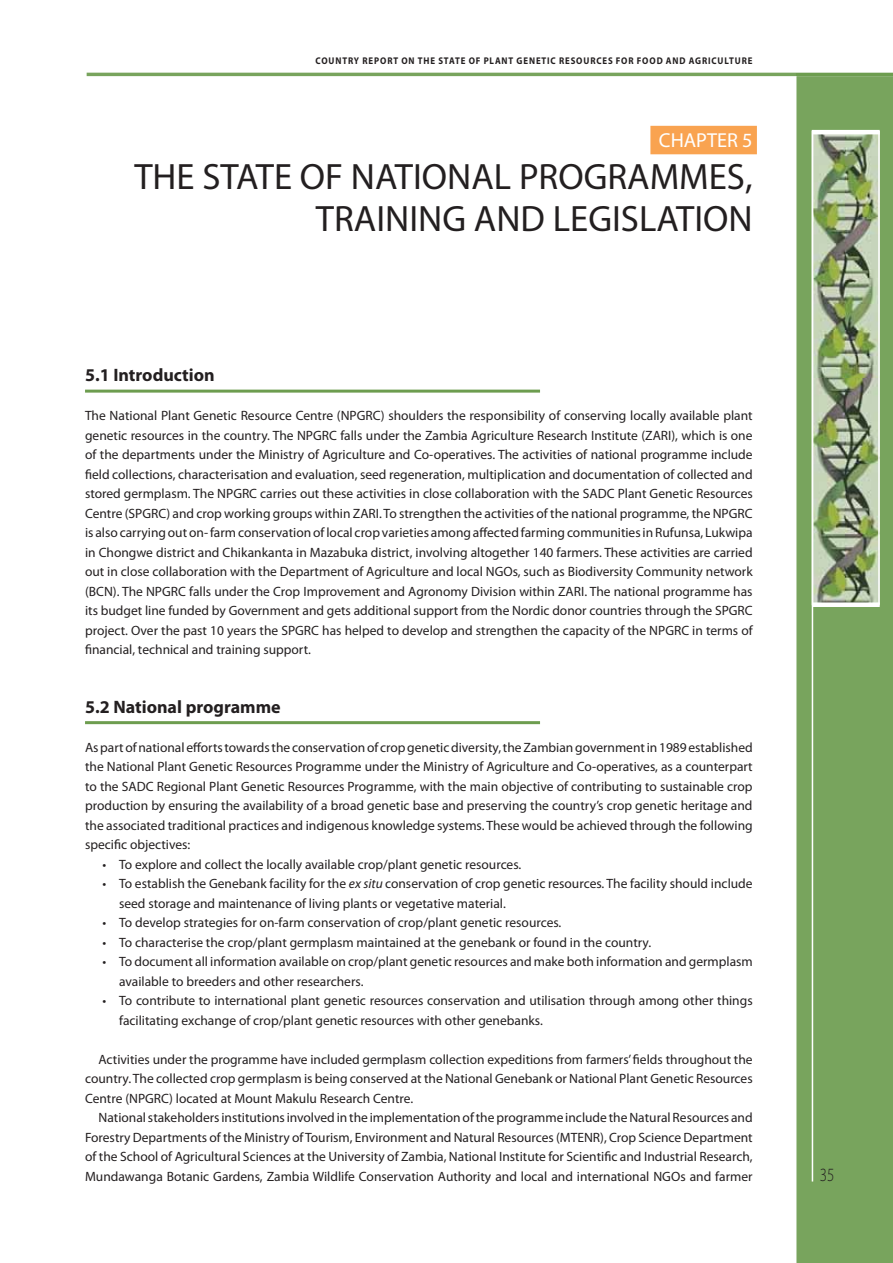
<style>
.page{position:relative;width:893px;height:1263px;background:#fff}
.page>*{position:absolute;margin:0;border:0;box-sizing:border-box;transform-origin:0 0}
.t1{font:36.75px/42px "Myriad Pro";color:#231f20;text-align:right}
.t2{font:20.25px "Myriad Pro";color:#fff}
.t3{font:300 18.75px "Myriad Pro";color:#231f20;scale:.8 1}
.t4{font:700 18px "Myriad Pro";color:#231f20}
.t5{font:13.5px/19.5px "Myriad Pro";color:#231f20;text-align:justify}
.t6{font:700 9.75px "Myriad Pro";letter-spacing:.1em;color:#231f20;scale:.9 1}
.s1{font-style:italic}
</style>
<div class="page">
<div style="left:796px;top:76px;width:97px;height:1187px;background:#78a45d"></div>
<img style="left:814px;top:134px;width:64px;height:468px">
<div style="left:812px;top:131px;width:68px;height:474px;border:1px solid #fff"></div>
<div style="left:813px;top:602px;width:67px;height:5px;background:#fff"></div>
<hr style="left:813px;top:130px;width:67px;height:4px;background:#fff">
<hr style="left:87px;top:73px;width:806px;height:3px;background:#78a45d">
<hr style="left:796px;top:74px;width:97px;height:2px;background:#6d9d4f">
<hr style="left:812px;top:130px;width:1px;height:1051px;background:#fff">
<div style="left:650px;top:126px;width:107px;height:28px;background:#f9a350"></div>
<hr style="left:85px;top:390px;width:455px;height:3px;background:#6d9d4f">
<hr style="left:85px;top:721px;width:455px;height:3px;background:#6d9d4f">
<p class="t6" style="left:315px;top:57px;width:487px">COUNTRY REPORT ON THE STATE OF PLANT GENETIC RESOURCES FOR FOOD AND AGRICULTURE</p>
<h2 class="t2" style="left:659px;top:133px;width:95px">CHAPTER 5</h2>
<h1 class="t1" style="left:134px;top:160px;width:620px">THE STATE OF NATIONAL PROGRAMMES,<br>TRAINING AND LEGISLATION</h1>
<h3 class="t4" style="left:85px;top:368px;width:131px">5.1 Introduction</h3>
<p class="t5" style="left:85px;top:407px;width:669px">The National Plant Genetic Resource Centre (NPGRC) shoulders the responsibility of conserving locally available plant genetic resources in the country. The NPGRC falls under the Zambia Agriculture Research Institute (ZARI), which is one of the departments under the Ministry of Agriculture and Co-operatives. The activities of national programme include field collections, characterisation and evaluation, seed regeneration, multiplication and documentation of collected and stored germplasm. The NPGRC carries out these activities in close collaboration with the SADC Plant Genetic Resources Centre (SPGRC) and crop working groups within ZARI. To strengthen the activities of the national programme, the NPGRC is also carrying out on- farm conservation of local crop varieties among affected farming communities in Rufunsa, Lukwipa in Chongwe district and Chikankanta in Mazabuka district, involving altogether 140 farmers. These activities are carried out in close collaboration with the Department of Agriculture and local NGOs, such as Biodiversity Community network (BCN). The NPGRC falls under the Crop Improvement and Agronomy Division within ZARI. The national programme has its budget line funded by Government and gets additional support from the Nordic donor countries through the SPGRC project. Over the past 10 years the SPGRC has helped to develop and strengthen the capacity of the NPGRC in terms of financial, technical and training support.</p>
<h3 class="t4" style="left:85px;top:700px;width:197px">5.2 National programme</h3>
<p class="t5" style="left:85px;top:739px;width:669px">As part of national efforts towards the conservation of crop genetic diversity, the Zambian government in 1989 established</p>
<p class="t5" style="left:85px;top:758px;width:669px">the National Plant Genetic Resources Programme under the Ministry of Agriculture and Co-operatives, as a counterpart</p>
<p class="t5" style="left:85px;top:778px;width:669px">to the SADC Regional Plant Genetic Resources Programme, with the main objective of contributing to sustainable crop</p>
<p class="t5" style="left:85px;top:797px;width:669px">production by ensuring the availability of a broad genetic base and preserving the country’s crop genetic heritage and</p>
<p class="t5" style="left:85px;top:817px;width:669px">the associated traditional practices and indigenous knowledge systems. These would be achieved through the following</p>
<p class="t5" style="left:85px;top:836px;width:107px">specific objectives:</p>
<p class="t5" style="left:119px;top:856px;width:404px">To explore and collect the locally available crop/plant genetic resources.</p>
<p class="t5" style="left:119px;top:875px;width:635px">To establish the Genebank facility for the <span class="s1">ex situ</span> conservation of crop genetic resources. The facility should include</p>
<p class="t5" style="left:119px;top:895px;width:388px">seed storage and maintenance of living plants or vegetative material.</p>
<p class="t5" style="left:119px;top:914px;width:444px">To develop strategies for on-farm conservation of crop/plant genetic resources.</p>
<p class="t5" style="left:119px;top:934px;width:534px">To characterise the crop/plant germplasm maintained at the genebank or found in the country.</p>
<p class="t5" style="left:119px;top:953px;width:635px">To document all information available on crop/plant genetic resources and make both information and germplasm</p>
<p class="t5" style="left:119px;top:973px;width:246px">available to breeders and other researchers.</p>
<p class="t5" style="left:119px;top:992px;width:635px">To contribute to international plant genetic resources conservation and utilisation through among other things</p>
<p class="t5" style="left:119px;top:1012px;width:425px">facilitating exchange of crop/plant genetic resources with other genebanks.</p>
<p class="t5" style="left:85px;top:1051px;width:669px;text-indent:14px">Activities under the programme have included germplasm collection expeditions from farmers’ fields throughout the country. The collected crop germplasm is being conserved at the National Genebank or National Plant Genetic Resources Centre (NPGRC) located at Mount Makulu Research Centre.</p>
<p class="t5" style="left:85px;top:1109px;width:669px;text-indent:14px">National stakeholders institutions involved in the implementation of the programme include the Natural Resources and Forestry Departments of the Ministry of Tourism, Environment and Natural Resources (MTENR), Crop Science Department of the School of Agricultural Sciences at the University of Zambia, National Institute for Scientific and Industrial Research, Mundawanga Botanic Gardens, Zambia Wildlife Conservation Authority and local and international NGOs and farmer</p>
<h3 class="t3" style="left:820px;top:1167px;width:20px">35</h3>
</div>
